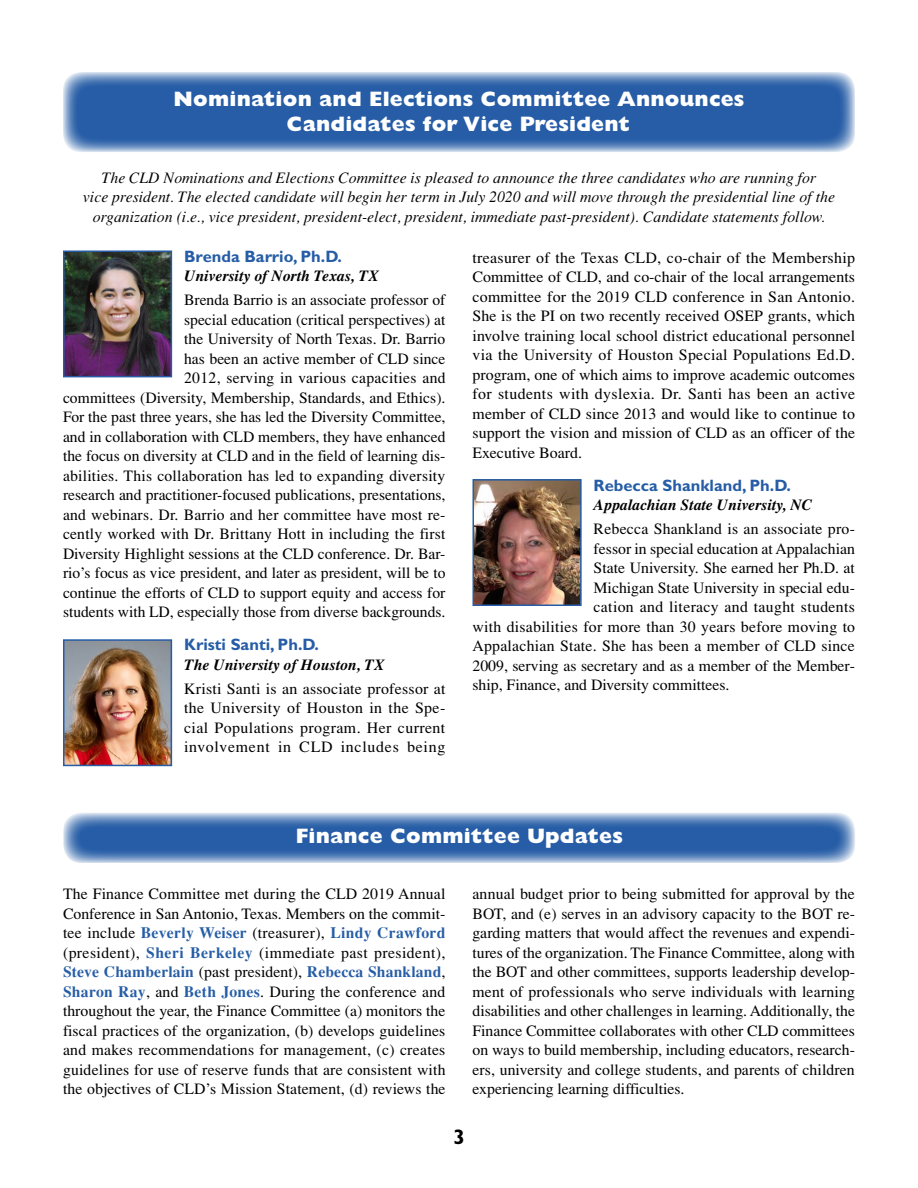
<style>
.page{position:relative;width:918px;height:1188px;background:#fff}
.page>*{position:absolute;margin:0;border:0;box-sizing:border-box;transform-origin:0 0}
.t1{font:800 21px/25.5px "Gill Sans Std";letter-spacing:.01em;color:#fff;text-align:center}
.t2{font:700 21px "Gill Sans Std";color:#000}
.Head_1__Body{font:700 16.5px "Gill Sans Std";color:#265da6}
.Body_Text_After_Head{font:15.75px/19.5px "Times";color:#000;text-align:justify}
.Body_Text_After_Head-2{font:italic 15.75px/19.5px "Times";color:#000;text-align:center}
.Head_3__Body{font:italic 700 15.75px "Times";color:#000}
.Body_Text_After_Head-3{font:15.75px "Times";letter-spacing:.02em;color:#000}
.s1{font-weight:700;color:#265da6}
</style>
<div class="page">
<svg style="left:63px;top:813px;width:792px;height:50px;background:#4e7bb6"></svg>
<svg style="left:63px;top:72px;width:792px;height:80px;background:#4070b0"></svg>
<img style="left:66px;top:253px;width:103px;height:121px">
<div style="left:63px;top:250px;width:109px;height:127px;border:2px solid #265da6"></div>
<img style="left:475px;top:482px;width:104px;height:121px">
<div style="left:472px;top:479px;width:110px;height:127px;border:2px solid #265da6"></div>
<img style="left:66px;top:642px;width:103px;height:121px">
<div style="left:63px;top:639px;width:109px;height:127px;border:2px solid #265da6"></div>
<h1 class="t1" style="left:174px;top:86px;width:572px">Nomination and Elections Committee Announces<br>Candidates for Vice President</h1>
<p class="Body_Text_After_Head-2" style="left:83px;top:168px;width:754px">The CLD Nominations and Elections Committee is pleased to announce the three candidates who are running for<br>vice president. The elected candidate will begin her term in July 2020 and will move through the presidential line of the organization (i.e., vice president, president-elect, president, immediate past-president). Candidate statements follow.</p>
<p class="Head_1__Body" style="left:184px;top:246px;width:159px">Brenda Barrio, Ph.D.</p>
<p class="Head_3__Body" style="left:184px;top:267px;width:196px">University of North Texas, TX</p>
<p class="Body_Text_After_Head" style="left:63px;top:290px;width:384px;text-align:right">Brenda Barrio is an associate professor of<br>special education (critical perspectives) at<br>the University of North Texas. Dr. Barrio<br>has been an active member of CLD since<br>2012, serving in various capacities and<br>committees (Diversity, Membership, Standards, and Ethics).<br>For the past three years, she has led the Diversity Committee, and in collaboration with CLD members, they have enhanced the focus on diversity at CLD and in the field of learning dis&shy;abilities. This collaboration has led to expanding diversity research and practitioner-focused publications, presentations, and webinars. Dr. Barrio and her committee have most re&shy;cently worked with Dr. Brittany Hott in including the first Diversity Highlight sessions at the CLD conference. Dr. Bar&shy;rio’s focus as vice president, and later as president, will be to continue the efforts of CLD to support equity and access for students with LD, especially those from diverse backgrounds.</p>
<p class="Head_1__Body" style="left:184px;top:635px;width:136px">Kristi Santi, Ph.D.</p>
<p class="Head_3__Body" style="left:184px;top:656px;width:202px">The University of Houston, TX</p>
<p class="Body_Text_After_Head" style="left:184px;top:679px;width:263px">Kristi Santi is an associate professor at the University of Houston in the Spe&shy;cial Populations program. Her current involvement in CLD includes being</p>
<p class="Body_Text_After_Head" style="left:472px;top:248px;width:384px">treasurer of the Texas CLD, co-chair of the Membership Committee of CLD, and co-chair of the local arrangements committee for the 2019 CLD conference in San Antonio.<br>She is the PI on two recently received OSEP grants, which involve training local school district educational personnel via the University of Houston Special Populations Ed.D. program, one of which aims to improve academic outcomes for students with dyslexia. Dr. Santi has been an active member of CLD since 2013 and would like to continue to support the vision and mission of CLD as an officer of the Executive Board.</p>
<p class="Head_1__Body" style="left:594px;top:475px;width:199px">Rebecca Shankland, Ph.D.</p>
<p class="Head_3__Body" style="left:594px;top:496px;width:220px">Appalachian State University, NC</p>
<p class="Body_Text_After_Head" style="left:594px;top:519px;width:263px">Rebecca Shankland is an associate pro-</p>
<p class="Body_Text_After_Head" style="left:594px;top:539px;width:263px">fessor in special education at Appalachian</p>
<p class="Body_Text_After_Head" style="left:594px;top:558px;width:263px">State University. She earned her Ph.D. at</p>
<p class="Body_Text_After_Head" style="left:594px;top:578px;width:263px">Michigan State University in special edu-</p>
<p class="Body_Text_After_Head-3" style="left:594px;top:598px;width:263px">cation and literacy and taught students</p>
<p class="Body_Text_After_Head" style="left:472px;top:617px;width:384px">with disabilities for more than 30 years before moving to</p>
<p class="Body_Text_After_Head" style="left:472px;top:636px;width:384px">Appalachian State. She has been a member of CLD since</p>
<p class="Body_Text_After_Head" style="left:472px;top:656px;width:384px">2009, serving as secretary and as a member of the Member-</p>
<p class="Body_Text_After_Head" style="left:472px;top:675px;width:259px">ship, Finance, and Diversity committees.</p>
<h1 class="t1" style="left:296px;top:824px;width:329px">Finance Committee Updates</h1>
<p class="Body_Text_After_Head" style="left:63px;top:884px;width:384px">The Finance Committee met during the CLD 2019 Annual Conference in San Antonio, Texas. Members on the commit&shy;tee include <span class="s1">Beverly Weiser</span> (treasurer), <span class="s1">Lindy Crawford </span>(president), <span class="s1">Sheri Berkeley</span> (immediate past president), <span class="s1">Steve Chamberlain</span> (past president), <span class="s1">Rebecca Shankland</span>, <span class="s1">Sharon Ray</span>, and <span class="s1">Beth Jones</span>. During the conference and throughout the year, the Finance Committee (a) monitors the fiscal practices of the organization, (b) develops guidelines and makes recommendations for management, (c) creates guidelines for use of reserve funds that are consistent with the objectives of CLD’s Mission Statement, (d) reviews the</p>
<p class="Body_Text_After_Head" style="left:472px;top:884px;width:384px">annual budget prior to being submitted for approval by the BOT, and (e) serves in an advisory capacity to the BOT re&shy;garding matters that would affect the revenues and expendi&shy;tures of the organization. The Finance Committee, along with the BOT and other committees, supports leadership develop&shy;ment of professionals who serve individuals with learning disabilities and other challenges in learning. Additionally, the Finance Committee collaborates with other CLD committees on ways to build membership, including educators, research&shy;ers, university and college students, and parents of children experiencing learning difficulties.</p>
<h1 class="t2" style="left:454px;top:1125px;width:13px">3</h1>
</div>
